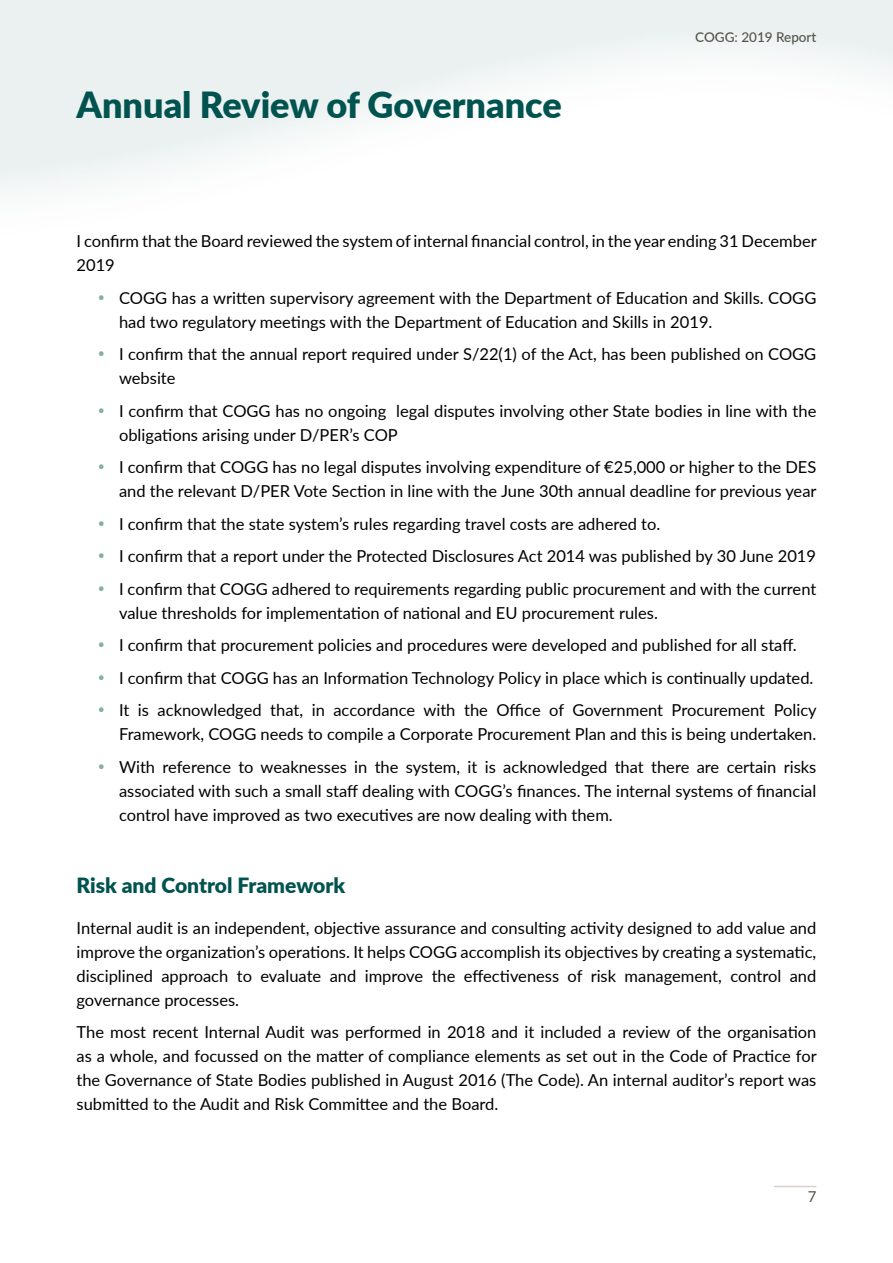
<style>
.page{position:relative;width:893px;height:1263px;background:#fff}
.page>*{position:absolute;margin:0;border:0;box-sizing:border-box;transform-origin:0 0}
.t1{font:900 36px "Lato";color:#00534f}
.t2{font:900 21px "Lato";color:#00534f}
.t3{font:16.5px/24px "Lato";color:#000}
.t4{font:15px "Lato";color:#53534a}
.t5{font:500 13.5px "Lato";color:#53534a}
.s1{color:#87af9a}
</style>
<div class="page">
<hr style="left:774px;top:1186px;width:42px;height:1px;background:#d9d2ca">
<h1 class="t1" style="left:77px;top:78px;width:487px">Annual Review of Governance</h1>
<p class="t5" style="left:695px;top:27px;width:123px">COGG: 2019 Report</p>
<p class="t3" style="left:77px;top:228px;width:742px">I confirm that the Board reviewed the system of internal financial control, in the year ending 31 December<br>2019</p>
<p class="t3" style="left:119px;top:285px;width:699px;text-indent:-21px"><span class="s1">•</span> COGG has a written supervisory agreement with the Department of Education and Skills. COGG had two regulatory meetings with the Department of Education and Skills in 2019.</p>
<p class="t3" style="left:119px;top:341px;width:699px;text-indent:-21px"><span class="s1">•</span> I confirm that the annual report required under S/22(1) of the Act, has been published on COGG website</p>
<p class="t3" style="left:119px;top:398px;width:699px;text-indent:-21px"><span class="s1">•</span> I confirm that COGG has no ongoing legal disputes involving other State bodies in line with the obligations arising under D/PER’s COP</p>
<p class="t3" style="left:98px;top:454px;width:720px;text-align:right"><span class="s1">•</span> I confirm that COGG has no legal disputes involving expenditure of €25,000 or higher to the DES and the relevant D/PER Vote Section in line with the June 30th annual deadline for previous year</p>
<p class="t3" style="left:98px;top:511px;width:564px"><span class="s1">•</span> I confirm that the state system’s rules regarding travel costs are adhered to.</p>
<p class="t3" style="left:98px;top:543px;width:720px"><span class="s1">•</span> I confirm that a report under the Protected Disclosures Act 2014 was published by 30 June 2019</p>
<p class="t3" style="left:119px;top:576px;width:699px;text-indent:-21px"><span class="s1">•</span> I confirm that COGG adhered to requirements regarding public procurement and with the current value thresholds for implementation of national and EU procurement rules.</p>
<p class="t3" style="left:98px;top:632px;width:701px"><span class="s1">•</span> I confirm that procurement policies and procedures were developed and published for all staff.</p>
<p class="t3" style="left:98px;top:665px;width:717px"><span class="s1">•</span> I confirm that COGG has an Information Technology Policy in place which is continually updated.</p>
<p class="t3" style="left:98px;top:697px;width:720px;text-align:right"><span class="s1">•</span> It is acknowledged that, in accordance with the Office of Government Procurement Policy<br>Framework, COGG needs to compile a Corporate Procurement Plan and this is being undertaken.</p>
<p class="t3" style="left:119px;top:754px;width:699px;text-align:justify;text-indent:-21px"><span class="s1">•</span> With reference to weaknesses in the system, it is acknowledged that there are certain risks associated with such a small staff dealing with COGG’s finances. The internal systems of financial control have improved as two executives are now dealing with them.</p>
<p class="t2" style="left:77px;top:869px;width:270px">Risk and Control Framework</p>
<p class="t3" style="left:77px;top:915px;width:741px;text-align:justify">Internal audit is an independent, objective assurance and consulting activity designed to add value and improve the organization’s operations. It helps COGG accomplish its objectives by creating a systematic, disciplined approach to evaluate and improve the effectiveness of risk management, control and governance processes.</p>
<p class="t3" style="left:77px;top:1020px;width:742px;text-align:justify">The most recent Internal Audit was performed in 2018 and it included a review of the organisation as a whole, and focussed on the matter of compliance elements as set out in the Code of Practice for the Governance of State Bodies published in August 2016 (The Code). An internal auditor’s report was submitted to the Audit and Risk Committee and the Board.</p>
<p class="t4" style="left:808px;top:1186px;width:10px">7</p>
</div>
